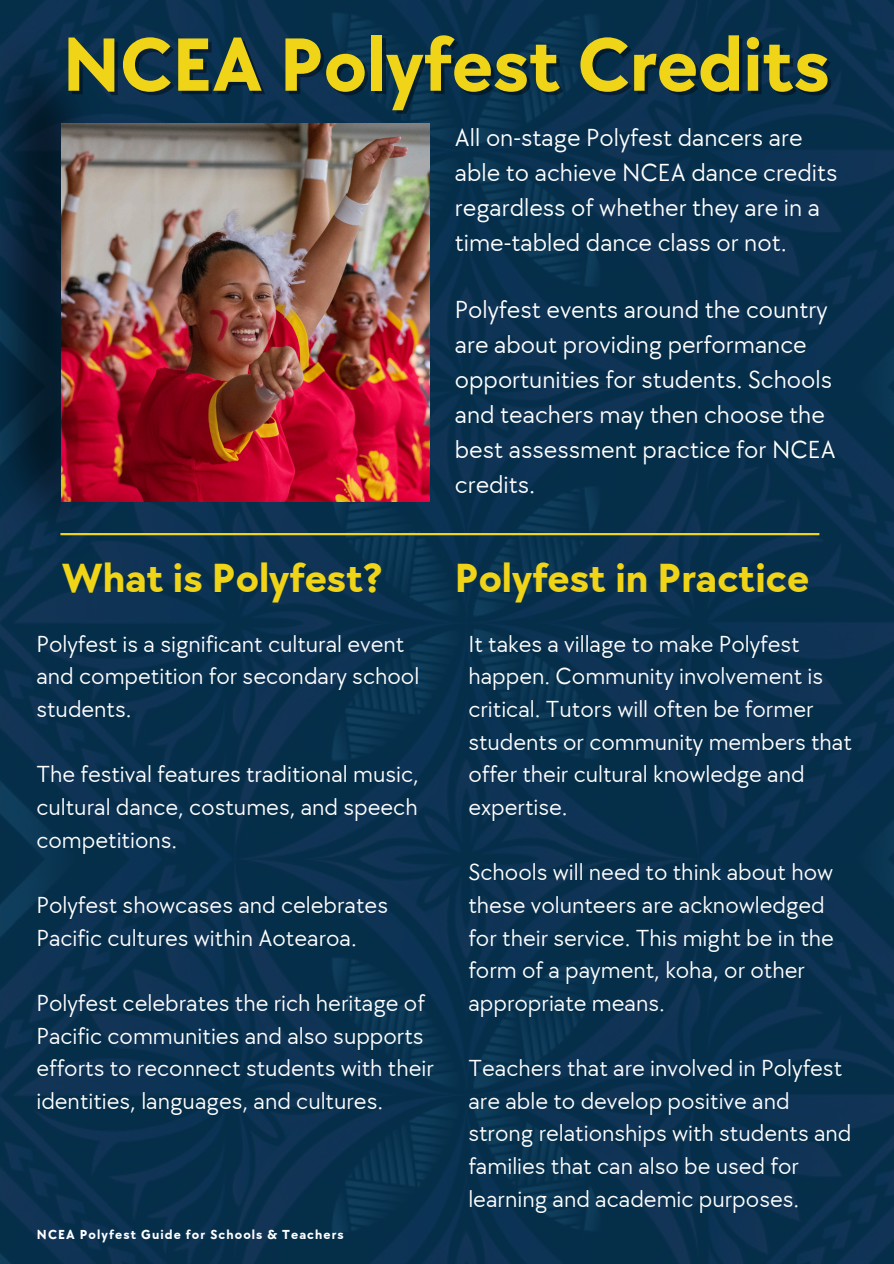
<style>
.page{position:relative;width:894px;height:1264px;background:#fff}
.page>*{position:absolute;margin:0;border:0;box-sizing:border-box;transform-origin:0 0}
.t1{font:700 78px "TT Chocolates";color:#f0d418}
.t2{font:700 42px "TT Chocolates";color:#f0d418}
.t3{font:25.5px/34.8px "TT Chocolates";color:#fff}
.t4{font:24px/32.7px "TT Chocolates";color:#fff}
.t5{font:700 13.5px "TT Chocolates";letter-spacing:.08em;color:#fff}
</style>
<div class="page">
<img style="left:0;top:0;width:893px;height:1263px">
<img style="left:0;top:21px;width:110px;height:536px">
<hr style="left:60px;top:533px;width:759px;height:2px;background:#f0d418">
<img style="left:62px;top:124px;width:367px;height:377px">
<p class="t1" style="left:63px;top:20px;width:768px">NCEA Polyfest Credits</p>
<h3 class="t3" style="left:455px;top:121px;width:384px">All on-stage Polyfest dancers are able to achieve NCEA dance credits regardless of whether they are in a time-tabled dance class or not.</h3>
<h3 class="t3" style="left:455px;top:293px;width:382px">Polyfest events around the country are about providing performance opportunities for students. Schools and teachers may then choose the best assessment practice for NCEA credits.</h3>
<p class="t2" style="left:62px;top:554px;width:322px">What is Polyfest?</p>
<p class="t4" style="left:36px;top:628px;width:384px">Polyfest is a significant cultural event and competition for secondary school students.</p>
<h3 class="t4" style="left:36px;top:758px;width:384px;text-align:justify">The festival features traditional music, cultural dance, costumes, and speech competitions.</h3>
<h3 class="t4" style="left:36px;top:889px;width:353px">Polyfest showcases and celebrates<br>Pacific cultures within Aotearoa.</h3>
<p class="t4" style="left:36px;top:987px;width:399px">Polyfest celebrates the rich heritage of Pacific communities and also supports efforts to reconnect students with their identities, languages, and cultures.</p>
<h3 class="t5" style="left:37px;top:1226px;width:308px">NCEA Polyfest Guide for Schools &amp; Teachers</h3>
<h3 class="t2" style="left:455px;top:554px;width:356px">Polyfest in Practice</h3>
<h2 class="t4" style="left:468px;top:628px;width:385px">It takes a village to make Polyfest happen. Community involvement is critical. Tutors will often be former students or community members that offer their cultural knowledge and expertise.</h2>
<h2 class="t4" style="left:468px;top:856px;width:367px">Schools will need to think about how these volunteers are acknowledged for their service. This might be in the form of a payment, koha, or other appropriate means.</h2>
<h3 class="t4" style="left:468px;top:1052px;width:384px">Teachers that are involved in Polyfest are able to develop positive and strong relationships with students and families that can also be used for learning and academic purposes.</h3>
</div>
